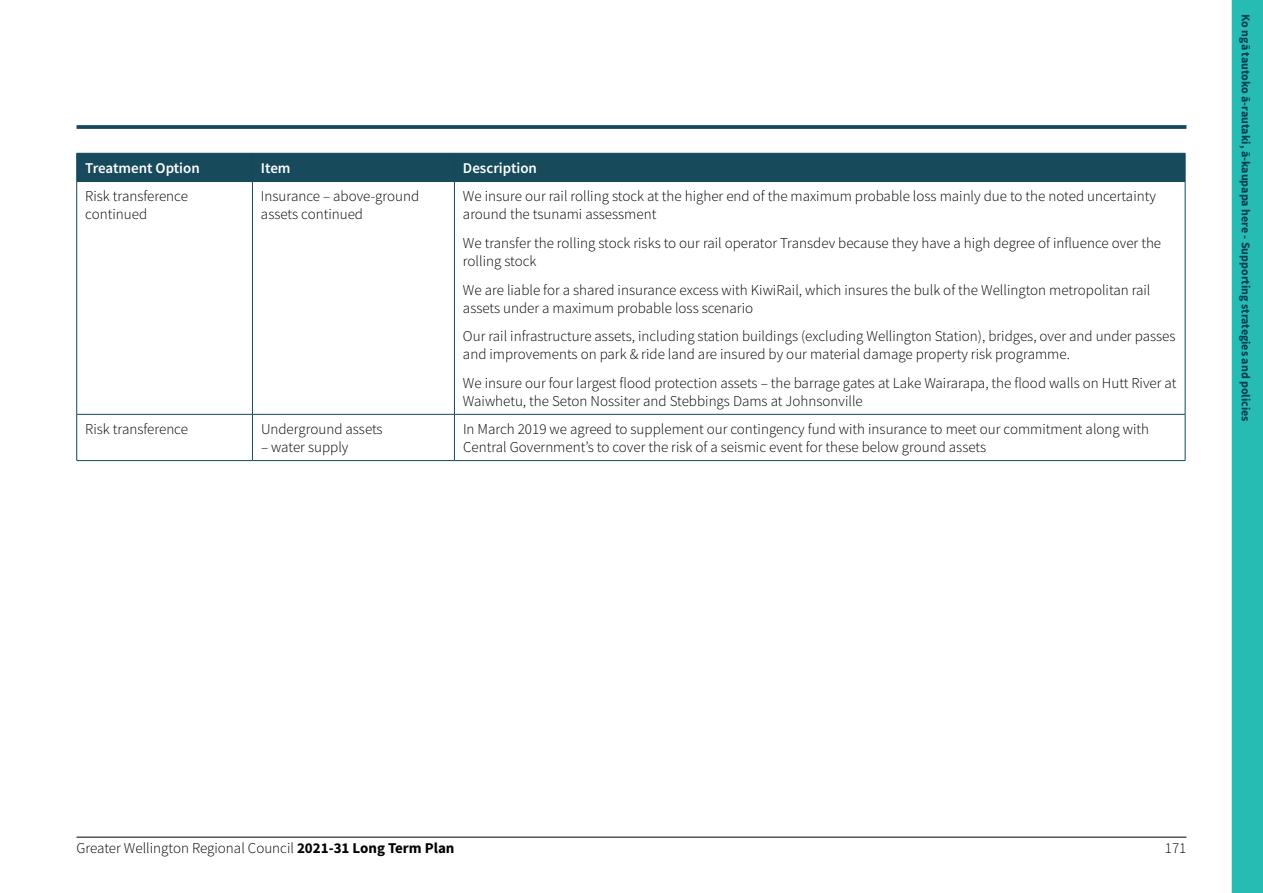
<style>
.page{position:relative;width:1263px;height:893px;background:#fff}
.page>*{position:absolute;margin:0;border:0;box-sizing:border-box;transform-origin:0 0}
.t1{font:300 15px/18px "Source Sans Pro";color:#000}
.t2{font:600 15px "Source Sans Pro";color:#fff}
.t3{font:700 12px "Source Sans Pro";color:#003f52}
.s1{font-weight:700}
</style>
<div class="page">
<hr style="left:77px;top:837px;width:1109px;height:1px;background:#000">
<svg style="left:77px;top:125px;width:1109px;height:4px;background:#225364"></svg>
<div style="left:1232px;top:0;width:31px;height:893px;background:#26bcb4"></div>
<div style="left:76px;top:153px;width:1110px;height:29px;background:#174a5b"></div>
<hr style="left:77px;top:181px;width:175px;height:1px;background:#14495b">
<hr style="left:252px;top:181px;width:202px;height:1px;background:#14495b">
<hr style="left:454px;top:181px;width:731px;height:1px;background:#14495b">
<hr style="left:76px;top:182px;width:1px;height:232px;background:#14495b">
<hr style="left:252px;top:182px;width:1px;height:232px;background:#14495b">
<hr style="left:454px;top:182px;width:1px;height:232px;background:#14495b">
<hr style="left:1185px;top:182px;width:1px;height:232px;background:#14495b">
<hr style="left:77px;top:414px;width:175px;height:1px;background:#14495b">
<hr style="left:76px;top:414px;width:1px;height:46px;background:#14495b">
<hr style="left:252px;top:414px;width:202px;height:1px;background:#14495b">
<hr style="left:252px;top:414px;width:1px;height:46px;background:#14495b">
<hr style="left:454px;top:414px;width:731px;height:1px;background:#14495b">
<hr style="left:454px;top:414px;width:1px;height:46px;background:#14495b">
<hr style="left:1185px;top:414px;width:1px;height:46px;background:#14495b">
<hr style="left:77px;top:460px;width:175px;height:1px;background:#14495b">
<hr style="left:252px;top:460px;width:202px;height:1px;background:#14495b">
<hr style="left:454px;top:460px;width:731px;height:1px;background:#14495b">
<p class="t2" style="left:85px;top:158px;width:116px">Treatment Option</p>
<p class="t2" style="left:261px;top:158px;width:31px">Item</p>
<p class="t2" style="left:463px;top:158px;width:76px">Description</p>
<p class="t1" style="left:85px;top:187px;width:104px">Risk transference continued</p>
<p class="t1" style="left:261px;top:187px;width:160px">Insurance – above-ground assets continued</p>
<p class="t1" style="left:463px;top:187px;width:694px">We insure our rail rolling stock at the higher end of the maximum probable loss mainly due to the noted uncertainty around the tsunami assessment</p>
<p class="t1" style="left:463px;top:234px;width:700px">We transfer the rolling stock risks to our rail operator Transdev because they have a high degree of influence over the rolling stock</p>
<p class="t1" style="left:463px;top:281px;width:689px">We are liable for a shared insurance excess with KiwiRail, which insures the bulk of the Wellington metropolitan rail assets under a maximum probable loss scenario</p>
<p class="t1" style="left:463px;top:327px;width:714px">Our rail infrastructure assets, including station buildings (excluding Wellington Station), bridges, over and under passes and improvements on park &amp; ride land are insured by our material damage property risk programme.</p>
<p class="t1" style="left:463px;top:374px;width:715px">We insure our four largest flood protection assets – the barrage gates at Lake Wairarapa, the flood walls on Hutt River at<br>Waiwhetu, the Seton Nossiter and Stebbings Dams at Johnsonville</p>
<p class="t1" style="left:85px;top:420px;width:104px">Risk transference</p>
<p class="t1" style="left:261px;top:420px;width:123px">Underground assets</p>
<p class="t1" style="left:261px;top:438px;width:89px">– water supply</p>
<p class="t1" style="left:463px;top:420px;width:688px">In March 2019 we agreed to supplement our contingency fund with insurance to meet our commitment along with<br>Central Government’s to cover the risk of a seismic event for these below ground assets</p>
<p class="t3" style="left:1254px;top:14px;width:409px;rotate:90deg">Ko ngā tautoko ā-rautaki, ā-kaupapa here - Supporting strategies and policies</p>
<p class="t1" style="left:77px;top:839px;width:379px">Greater Wellington Regional Council <span class="s1">2021-31 Long Term Plan</span></p>
<p class="t1" style="left:1165px;top:839px;width:23px">171</p>
</div>
